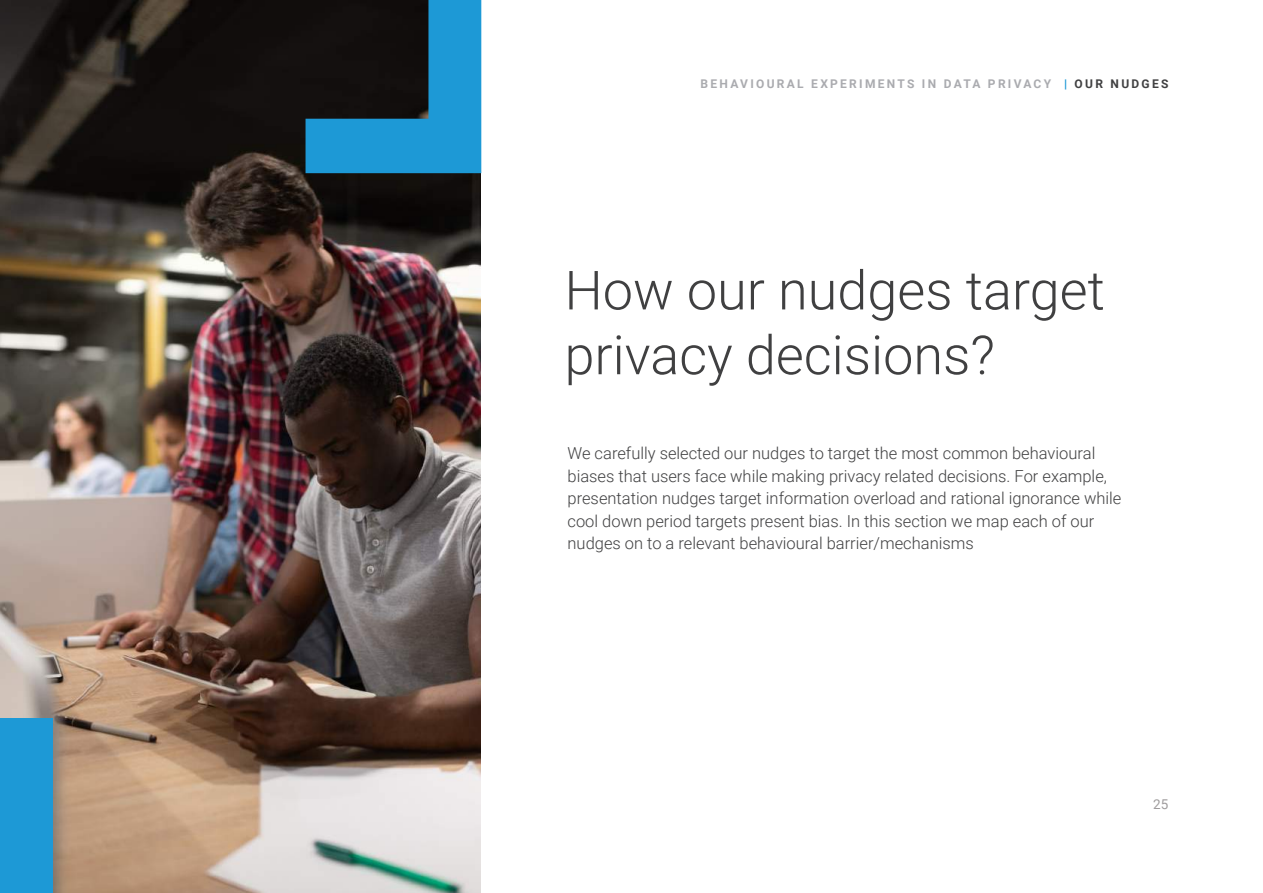
<style>
.page{position:relative;width:1263px;height:893px;background:#fff}
.page>*{position:absolute;margin:0;border:0;box-sizing:border-box;transform-origin:0 0}
.t1{font:300 54px/64.8px "Roboto";color:#404041}
.t2{font:300 16.5px/22.5px "Roboto";color:#404041}
.t3{font:13.5px "Roboto";color:#9f9c9d}
.t4{font:700 12px "Roboto";letter-spacing:.19em;color:#aaabaf}
.s1{font-weight:900;color:#1d99d6}
.s2{color:#404041}
</style>
<div class="page">
<img style="left:0;top:0;width:480px;height:893px">
<svg style="left:305px;top:0;width:176px;height:173px;background:#185675"></svg>
<div style="left:0;top:718px;width:53px;height:175px;background:#1d99d6"></div>
<p class="t4" style="left:700px;top:75px;width:469px">BEHAVIOURAL EXPERIMENTS IN DATA PRIVACY <span class="s1">|</span> <span class="s2">OUR NUDGES</span></p>
<h1 class="t1" style="left:564px;top:256px;width:542px">How our nudges target privacy decisions?</h1>
<p class="t2" style="left:568px;top:441px;width:555px">We carefully selected our nudges to target the most common behavioural biases that users face while making privacy related decisions. For example, presentation nudges target information overload and rational ignorance while cool down period targets present bias. In this section we map each of our nudges on to a relevant behavioural barrier/mechanisms</p>
<p class="t3" style="left:1153px;top:794px;width:17px">25</p>
</div>
